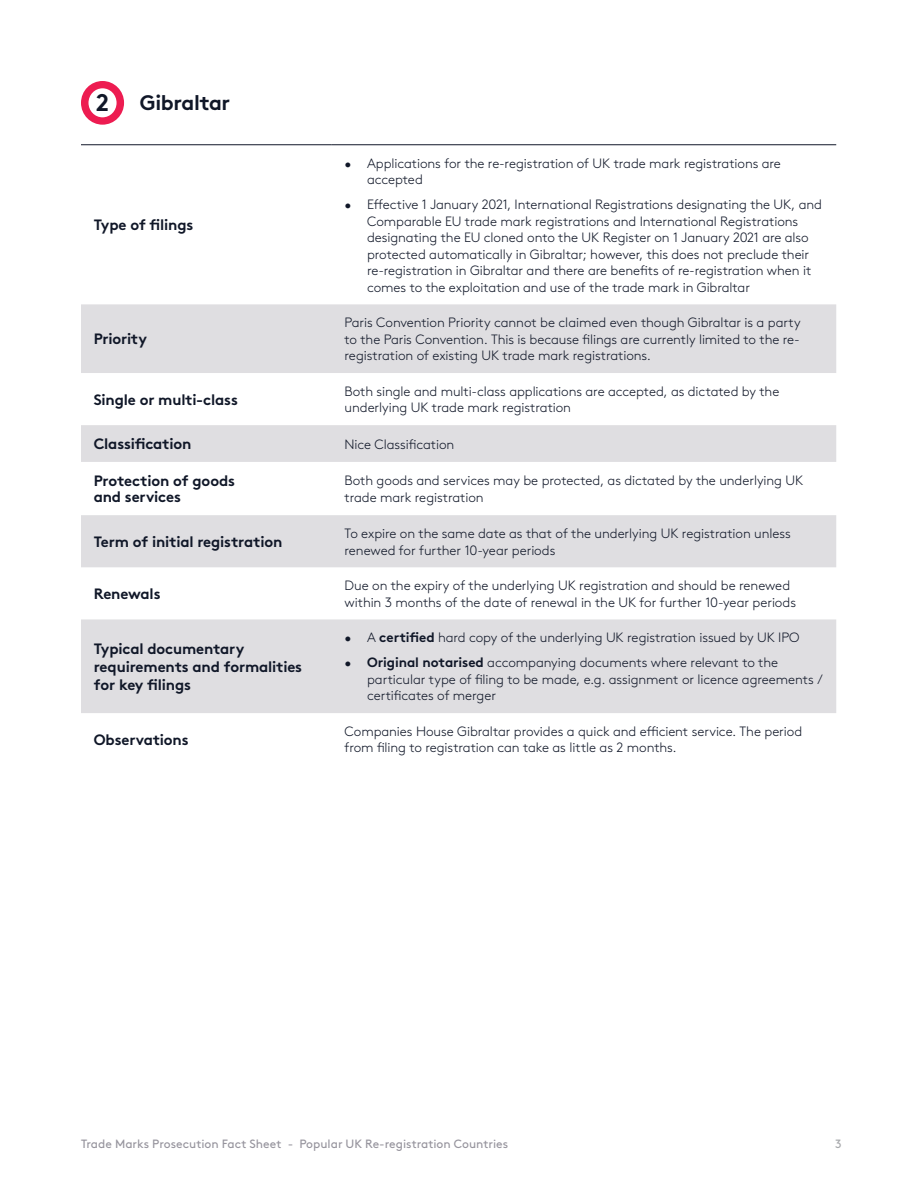
<style>
.page{position:relative;width:918px;height:1188px;background:#fff}
.page>*{position:absolute;margin:0;border:0;box-sizing:border-box;transform-origin:0 0}
.t1{font:700 24.15px "Brown Std";color:#101728}
.t2{font:700 21px "Brown Std";letter-spacing:-.02em;color:#101728}
.t3{font:700 15px/18px "Brown Std";letter-spacing:-.01em;color:#101728}
.t4{font:300 13.5px/16.5px "Brown Std";letter-spacing:-.01em;color:#101728}
.t5{font:12px "Brown Std";color:#96949d}
.t6{font:12px "Brown Std";color:#a7a9ac}
.s1{font-weight:700}
</style>
<div class="page">
<svg style="left:81px;top:81px;width:43px;height:44px"></svg>
<svg style="left:81px;top:304px;width:755px;height:409px;fill:#dfdee1"></svg>
<hr style="left:81px;top:144px;width:251px;height:1px;background:#101728">
<hr style="left:332px;top:144px;width:504px;height:1px;background:#101728">
<h1 class="t1" style="left:96px;top:88px;width:15px">2</h1>
<h2 class="t2" style="left:140px;top:90px;width:92px">Gibraltar</h2>
<p class="t3" style="left:94px;top:216px;width:101px">Type of filings</p>
<p class="t3" style="left:94px;top:330px;width:55px">Priority</p>
<p class="t4" style="left:367px;top:155px;width:415px;text-indent:-23px">• Applications for the re-registration of UK trade mark registrations are accepted</p>
<p class="t4" style="left:367px;top:196px;width:456px;text-indent:-23px">• Effective 1 January 2021, International Registrations designating the UK, and Comparable EU trade mark registrations and International Registrations designating the EU cloned onto the UK Register on 1 January 2021 are also protected automatically in Gibraltar; however, this does not preclude their re-registration in Gibraltar and there are benefits of re-registration when it comes to the exploitation and use of the trade mark in Gibraltar</p>
<p class="t4" style="left:345px;top:315px;width:458px;text-align:justify">Paris Convention Priority cannot be claimed even though Gibraltar is a party to the Paris Convention. This is because filings are currently limited to the re&shy;registration of existing UK trade mark registrations.</p>
<p class="t3" style="left:94px;top:390px;width:146px">Single or multi-class</p>
<p class="t4" style="left:345px;top:383px;width:436px">Both single and multi-class applications are accepted, as dictated by the underlying UK trade mark registration</p>
<p class="t3" style="left:94px;top:435px;width:99px">Classification</p>
<p class="t4" style="left:345px;top:436px;width:111px">Nice Classification</p>
<p class="t3" style="left:94px;top:472px;width:143px;line-height:16.5px">Protection of goods and services</p>
<p class="t4" style="left:345px;top:473px;width:460px">Both goods and services may be protected, as dictated by the underlying UK trade mark registration</p>
<p class="t3" style="left:94px;top:533px;width:190px">Term of initial registration</p>
<p class="t4" style="left:345px;top:525px;width:448px">To expire on the same date as that of the underlying UK registration unless renewed for further 10-year periods</p>
<p class="t3" style="left:94px;top:585px;width:68px">Renewals</p>
<p class="t4" style="left:345px;top:578px;width:453px">Due on the expiry of the underlying UK registration and should be renewed within 3 months of the date of renewal in the UK for further 10-year periods</p>
<p class="t3" style="left:94px;top:640px;width:210px">Typical documentary requirements and formalities for key filings</p>
<p class="t4" style="left:345px;top:630px;width:456px">• A <span class="s1">certified</span> hard copy of the underlying UK registration issued by UK IPO</p>
<p class="t4" style="left:367px;top:655px;width:457px;text-indent:-23px">• <span class="s1">Original notarised</span> accompanying documents where relevant to the particular type of filing to be made, e.g. assignment or licence agreements / certificates of merger</p>
<p class="t3" style="left:94px;top:730px;width:96px">Observations</p>
<p class="t4" style="left:345px;top:723px;width:459px">Companies House Gibraltar provides a quick and efficient service. The period from filing to registration can take as little as 2 months.</p>
<p class="t5" style="left:81px;top:1136px;width:429px">Trade Marks Prosecution Fact Sheet - Popular UK Re-registration Countries</p>
<p class="t6" style="left:835px;top:1136px;width:8px">3</p>
</div>
